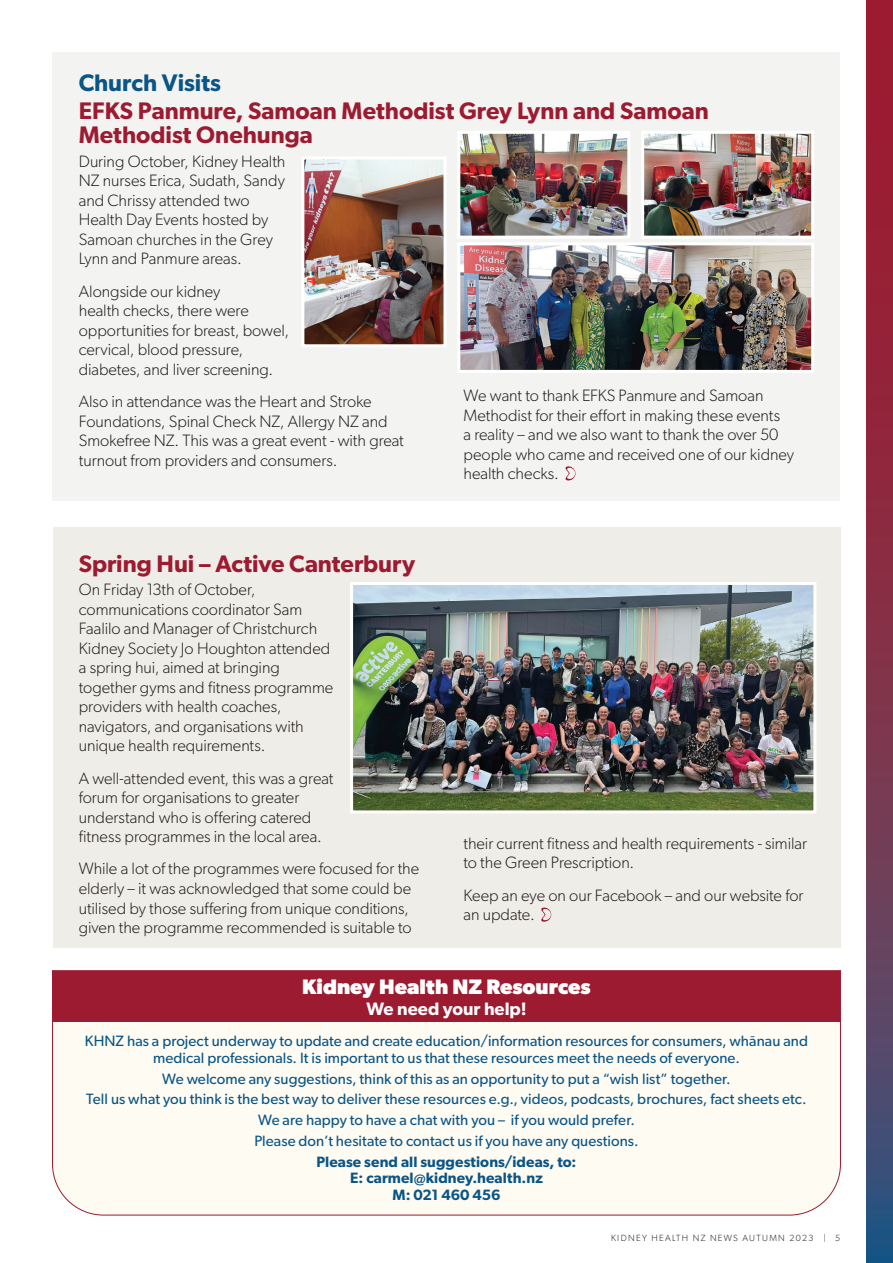
<style>
.page{position:relative;width:893px;height:1263px;background:#fff}
.page>*{position:absolute;margin:0;border:0;box-sizing:border-box;transform-origin:0 0}
.t1{font:600 24px/24px "Gibson";color:#9c1b31}
.t2{font:600 24px "Gibson";color:#0a5586}
.t3{font:700 21px "Gibson";color:#fff}
.t4{font:600 18px "Gibson";color:#fff}
.t5{font:300 16.5px/19.5px "Gibson";color:#231f20}
.t6{font:15px/20.7px "Gibson";letter-spacing:.005em;color:#0a5586;text-align:center}
.t7{font:600 15px/16.5px "Gibson";letter-spacing:.005em;color:#0a5586;text-align:center}
.t8{font:300 9px "Gibson";letter-spacing:.15em;color:#231f20}
</style>
<div class="page">
<svg style="left:867px;top:0;width:26px;height:1263px;background:#79334d"></svg>
<div style="left:52px;top:53px;width:788px;height:448px;background:#f3f3f1"></div>
<svg style="left:565px;top:466px;width:11px;height:14px"></svg>
<div style="left:52px;top:970px;width:789px;height:246px;background:#fefbf2"></div>
<div style="left:53px;top:527px;width:787px;height:421px;background:#efede7"></div>
<svg style="left:541px;top:907px;width:11px;height:15px"></svg>
<img style="left:354px;top:586px;width:458px;height:223px">
<div style="left:350px;top:582px;width:466px;height:231px;border:3px solid #fff"></div>
<img style="left:305px;top:160px;width:137px;height:183px">
<div style="left:301px;top:156px;width:145px;height:191px;border:3px solid #fff"></div>
<img style="left:461px;top:135px;width:165px;height:100px">
<div style="left:457px;top:131px;width:173px;height:108px;border:3px solid #fff"></div>
<img style="left:645px;top:135px;width:165px;height:100px">
<div style="left:641px;top:131px;width:173px;height:108px;border:3px solid #fff"></div>
<img style="left:461px;top:246px;width:349px;height:123px">
<div style="left:457px;top:242px;width:357px;height:131px;border:3px solid #fff"></div>
<div style="left:53px;top:971px;width:787px;height:51px;background:#9c1b31"></div>
<h1 class="t2" style="left:79px;top:68px;width:144px">Church Visits</h1>
<h1 class="t1" style="left:79px;top:98px;width:631px">EFKS Panmure, Samoan Methodist Grey Lynn and Samoan<br>Methodist Onehunga</h1>
<p class="t5" style="left:79px;top:151px;width:208px">During October, Kidney Health<br>NZ nurses Erica, Sudath, Sandy and Chrissy attended two<br>Health Day Events hosted by<br>Samoan churches in the Grey<br>Lynn and Panmure areas.</p>
<p class="t5" style="left:79px;top:281px;width:212px">Alongside our kidney<br>health checks, there were opportunities for breast, bowel, cervical, blood pressure, diabetes, and liver screening.</p>
<p class="t5" style="left:79px;top:391px;width:327px">Also in attendance was the Heart and Stroke Foundations, Spinal Check NZ, Allergy NZ and Smokefree NZ. This was a great event - with great turnout from providers and consumers.</p>
<p class="t5" style="left:463px;top:385px;width:332px">We want to thank EFKS Panmure and Samoan Methodist for their effort in making these events<br>a reality – and we also want to thank the over 50 people who came and received one of our kidney health checks.</p>
<h1 class="t1" style="left:79px;top:551px;width:338px">Spring Hui – Active Canterbury</h1>
<p class="t5" style="left:79px;top:580px;width:256px">On Friday 13th of October, communications coordinator Sam Faalilo and Manager of Christchurch Kidney Society Jo Houghton attended a spring hui, aimed at bringing together gyms and fitness programme providers with health coaches, navigators, and organisations with unique health requirements.</p>
<p class="t5" style="left:79px;top:768px;width:256px">A well-attended event, this was a great forum for organisations to greater understand who is offering catered fitness programmes in the local area.</p>
<p class="t5" style="left:79px;top:859px;width:342px">While a lot of the programmes were focused for the elderly – it was acknowledged that some could be utilised by those suffering from unique conditions, given the programme recommended is suitable to</p>
<p class="t5" style="left:463px;top:833px;width:345px">their current fitness and health requirements - similar to the Green Prescription.</p>
<p class="t5" style="left:463px;top:885px;width:341px">Keep an eye on our Facebook – and our website for an update.</p>
<p class="t3" style="left:302px;top:974px;width:290px">Kidney Health NZ Resources</p>
<p class="t4" style="left:366px;top:998px;width:162px">We need your help!</p>
<p class="t6" style="left:85px;top:1033px;width:725px;line-height:16.5px">KHNZ has a project underway to update and create education/information resources for consumers, whānau and medical professionals. It is important to us that these resources meet the needs of everyone.</p>
<p class="t6" style="left:86px;top:1068px;width:722px">We welcome any suggestions, think of this as an opportunity to put a “wish list” together.<br>Tell us what you think is the best way to deliver these resources e.g., videos, podcasts, brochures, fact sheets etc.<br>We are happy to have a chat with you – if you would prefer.<br>Please don’t hesitate to contact us if you have any questions.</p>
<p class="t7" style="left:317px;top:1153px;width:261px">Please send all suggestions/ideas, to:<br>E: carmel@kidney.health.nz<br>M: 021 460 456</p>
<p class="t8" style="left:611px;top:1232px;width:231px">KIDNEY HEALTH NZ NEWS AUTUMN 2023 | 5</p>
</div>
